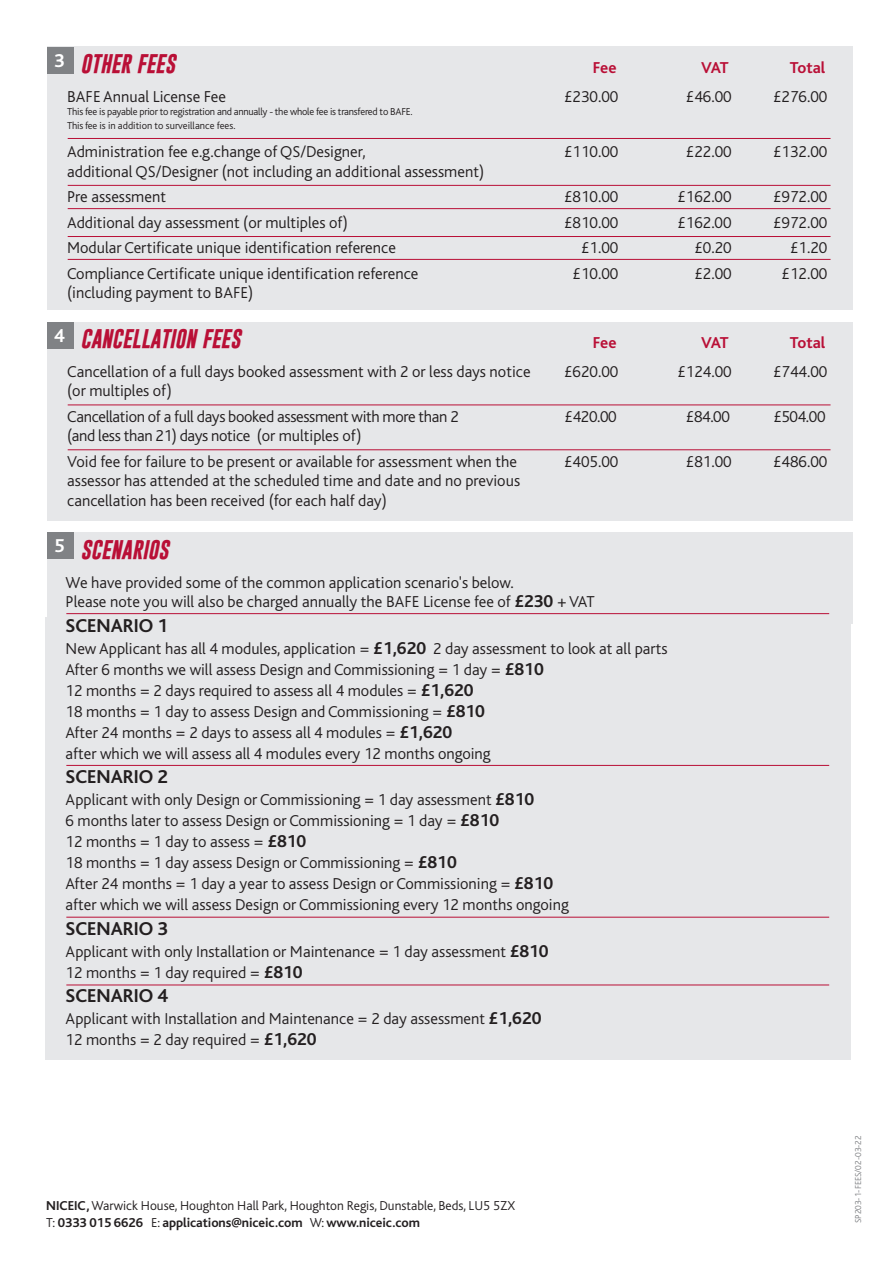
<style>
.page{position:relative;width:893px;height:1263px;background:#fff}
.page>*{position:absolute;margin:0;border:0;box-sizing:border-box;transform-origin:0 0}
.t1{font:italic 700 19.5px "Gobold";color:#b90f36}
.t2{font:700 19.5px "Bliss";color:#231f20}
.t3{font:300 16.5px/21px "Bliss";color:#231f20}
.t4{font:300 16.5px/25.5px "Bliss";letter-spacing:-.02em;color:#231f20}
.t5{font:700 16.5px "Bliss";letter-spacing:-.01em;color:#b90f36}
.t6{font:300 13.5px/16.5px "Bliss";color:#231f20}
.t7{font:300 10.5px/13.5px "Bliss";letter-spacing:-.02em;color:#231f20}
.t8{font:300 9px "Bliss";color:#808285}
.s1{font-weight:700;font-size:18px}
.s2{font-weight:700}
</style>
<div class="page">
<div style="left:45px;top:617px;width:805px;height:442px;background:#e6e7e9"></div>
<div style="left:47px;top:47px;width:806px;height:263px;background:#e6e7e9"></div>
<div style="left:47px;top:47px;width:26px;height:26px;background:#808285"></div>
<hr style="left:68px;top:185px;width:762px;height:1px;background:#b90f36">
<hr style="left:68px;top:138px;width:762px;height:1px;background:#b90f36">
<div style="left:47px;top:322px;width:806px;height:198px;background:#e6e7e9"></div>
<div style="left:47px;top:322px;width:26px;height:26px;background:#808285"></div>
<div style="left:47px;top:532px;width:806px;height:91px;background:#e6e7e9"></div>
<div style="left:47px;top:533px;width:26px;height:26px;background:#808285"></div>
<hr style="left:68px;top:404px;width:762px;height:1px;background:#b90f36">
<hr style="left:68px;top:449px;width:762px;height:1px;background:#b90f36">
<hr style="left:68px;top:236px;width:762px;height:1px;background:#b90f36">
<hr style="left:68px;top:208px;width:762px;height:1px;background:#b90f36">
<hr style="left:68px;top:259px;width:762px;height:1px;background:#b90f36">
<hr style="left:66px;top:613px;width:763px;height:1px;background:#b90f36">
<hr style="left:66px;top:765px;width:763px;height:1px;background:#b90f36">
<hr style="left:66px;top:917px;width:763px;height:1px;background:#b90f36">
<hr style="left:66px;top:984px;width:763px;height:1px;background:#b90f36">
<p class="t1" style="left:54px;top:55px;width:122px"><sup>3</sup> OTHER FEES</p>
<p class="t5" style="left:593px;top:61px;width:25px">Fee</p>
<p class="t5" style="left:701px;top:61px;width:29px">VAT</p>
<p class="t5" style="left:790px;top:61px;width:37px">Total</p>
<p class="t3" style="left:67px;top:87px;width:160px">BAFE Annual License Fee</p>
<p class="t3" style="left:564px;top:87px;width:56px">£230.00</p>
<p class="t3" style="left:686px;top:87px;width:47px">£46.00</p>
<p class="t3" style="left:773px;top:87px;width:56px">£276.00</p>
<p class="t7" style="left:67px;top:106px;width:347px">This fee is payable prior to registration and annually - the whole fee is transfered to BAFE.<br>This fee is in addition to surveillance fees.</p>
<p class="t3" style="left:67px;top:143px;width:300px">Administration fee e.g.change of QS/Designer,</p>
<p class="t3" style="left:564px;top:143px;width:56px">£110.00</p>
<p class="t3" style="left:686px;top:143px;width:47px">£22.00</p>
<p class="t3" style="left:773px;top:143px;width:56px">£132.00</p>
<p class="t3" style="left:67px;top:160px;width:418px;line-height:25.5px">additional QS/Designer (not including an additional assessment)<br>Pre assessment</p>
<p class="t3" style="left:564px;top:188px;width:56px">£810.00</p>
<p class="t3" style="left:677px;top:188px;width:56px">£162.00</p>
<p class="t3" style="left:773px;top:188px;width:56px">£972.00</p>
<p class="t3" style="left:67px;top:213px;width:282px">Additional day assessment (or multiples of)</p>
<p class="t3" style="left:564px;top:213px;width:56px">£810.00</p>
<p class="t3" style="left:677px;top:213px;width:56px">£162.00</p>
<p class="t3" style="left:773px;top:213px;width:56px">£972.00</p>
<p class="t3" style="left:67px;top:239px;width:330px">Modular Certificate unique identification reference</p>
<p class="t3" style="left:581px;top:239px;width:39px">£1.00</p>
<p class="t3" style="left:694px;top:239px;width:39px">£0.20</p>
<p class="t3" style="left:790px;top:239px;width:39px">£1.20</p>
<p class="t3" style="left:67px;top:264px;width:353px">Compliance Certificate unique identification reference</p>
<p class="t3" style="left:573px;top:264px;width:47px">£10.00</p>
<p class="t3" style="left:694px;top:264px;width:39px">£2.00</p>
<p class="t3" style="left:782px;top:264px;width:47px">£12.00</p>
<p class="t3" style="left:67px;top:284px;width:188px">(including payment to BAFE)</p>
<p class="t1" style="left:54px;top:330px;width:188px"><sup>4</sup> CANCELLATION FEES</p>
<p class="t5" style="left:593px;top:336px;width:25px">Fee</p>
<p class="t5" style="left:701px;top:336px;width:29px">VAT</p>
<p class="t5" style="left:790px;top:336px;width:37px">Total</p>
<p class="t3" style="left:67px;top:362px;width:465px">Cancellation of a full days booked assessment with 2 or less days notice</p>
<p class="t3" style="left:564px;top:362px;width:56px">£620.00</p>
<p class="t3" style="left:677px;top:362px;width:56px">£124.00</p>
<p class="t3" style="left:773px;top:362px;width:56px">£744.00</p>
<p class="t4" style="left:67px;top:380px;width:393px">(or multiples of)<br>Cancellation of a full days booked assessment with more than 2</p>
<p class="t3" style="left:565px;top:407px;width:54px">£420.00</p>
<p class="t3" style="left:686px;top:407px;width:46px">£84.00</p>
<p class="t3" style="left:773px;top:407px;width:54px">£504.00</p>
<p class="t3" style="left:67px;top:425px;width:451px;line-height:25.5px">(and less than 21) days notice (or multiples of)<br>Void fee for failure to be present or available for assessment when the</p>
<p class="t3" style="left:67px;top:473px;width:454px;line-height:19.5px">assessor has attended at the scheduled time and date and no previous cancellation has been received (for each half day)</p>
<p class="t3" style="left:564px;top:452px;width:56px">£405.00</p>
<p class="t3" style="left:686px;top:452px;width:47px">£81.00</p>
<p class="t3" style="left:773px;top:452px;width:56px">£486.00</p>
<p class="t1" style="left:54px;top:541px;width:116px"><sup>5</sup> SCENARIOS</p>
<p class="t3" style="left:66px;top:574px;width:531px;line-height:19.5px">We have provided some of the common application scenario's below.<br>Please note you will also be charged annually the BAFE License fee of <span class="s1">£230</span> + VAT</p>
<p class="t2" style="left:66px;top:618px;width:104px">SCENARIO 1</p>
<p class="t3" style="left:66px;top:639px;width:604px">New Applicant has all 4 modules, application = <span class="s1">£1,620</span> 2 day assessment to look at all parts After 6 months we will assess Design and Commissioning = 1 day = <span class="s1">£810<br></span>12 months = 2 days required to assess all 4 modules = <span class="s1">£1,620<br></span>18 months = 1 day to assess Design and Commissioning = <span class="s1">£810<br></span>After 24 months = 2 days to assess all 4 modules = <span class="s1">£1,620<br></span>after which we will assess all 4 modules every 12 months ongoing</p>
<p class="t2" style="left:66px;top:769px;width:104px">SCENARIO 2</p>
<p class="t3" style="left:66px;top:791px;width:505px">Applicant with only Design or Commissioning = 1 day assessment <span class="s1">£810<br></span>6 months later to assess Design or Commissioning = 1 day = <span class="s1">£810<br></span>12 months = 1 day to assess = <span class="s1">£810<br></span>18 months = 1 day assess Design or Commissioning = <span class="s1">£810<br></span>After 24 months = 1 day a year to assess Design or Commissioning = <span class="s1">£810 </span>after which we will assess Design or Commissioning every 12 months ongoing</p>
<p class="t2" style="left:66px;top:921px;width:104px">SCENARIO 3</p>
<p class="t3" style="left:66px;top:942px;width:485px">Applicant with only Installation or Maintenance = 1 day assessment <span class="s1">£810<br></span>12 months = 1 day required = <span class="s1">£810</span></p>
<p class="t2" style="left:66px;top:988px;width:104px">SCENARIO 4</p>
<p class="t3" style="left:66px;top:1010px;width:477px">Applicant with Installation and Maintenance = 2 day assessment <span class="s1">£1,620<br></span>12 months = 2 day required = <span class="s1">£1,620</span></p>
<p class="t6" style="left:46px;top:1199px;width:470px"><span class="s2">NICEIC,</span>Warwick House, Houghton Hall Park, Houghton Regis, Dunstable, Beds, LU5 5ZX<br>T: <span class="s2">0333 015 6626</span> E: <span class="s2">applications@niceic.com</span> W: <span class="s2">www.niceic.com</span></p>
<p class="t8" style="left:855px;top:1223px;width:89px;rotate:-90deg">SP203-1-FEES/02-03-22</p>
</div>
